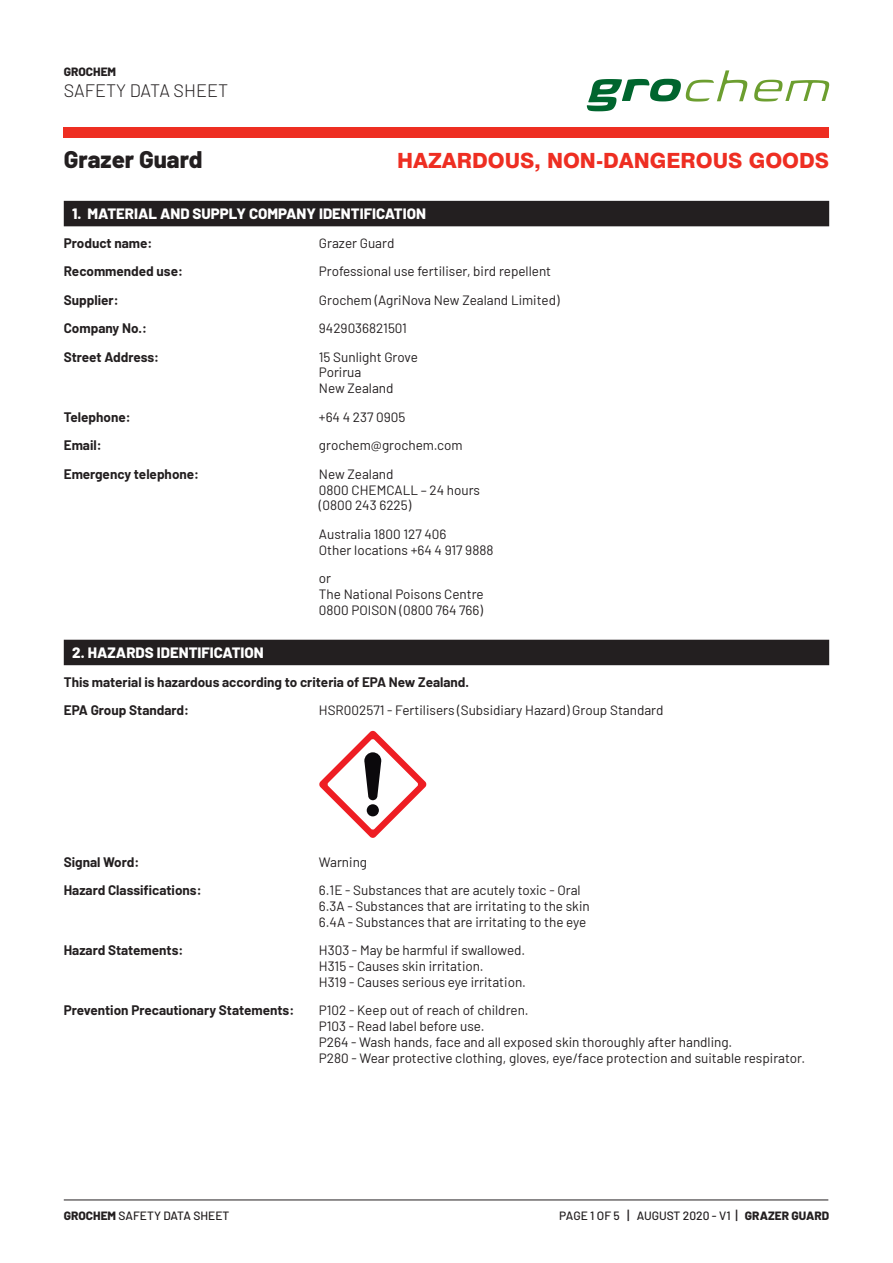
<style>
.page{position:relative;width:893px;height:1263px;background:#fff}
.page>*{position:absolute;margin:0;border:0;box-sizing:border-box;transform-origin:0 0}
.t1{font:800 24px "Barlow";color:#231f20}
.t2{font:800 21px "Swiss 721 BT";color:#ee2e22}
.t3{font:300 18px "Barlow";color:#231f20}
.t4{font:800 15px "Barlow";color:#fff}
.t5{font:13.5px/15.8px "Barlow";color:#231f20}
.t6{font:700 13.5px/28.5px "Barlow";color:#231f20}
.t7{font:500 12px "Barlow";color:#231f20}
.t8{font:800 12px "Barlow";color:#231f20}
.s1{font-weight:800}
.s2{font-size:13.5px}
</style>
<div class="page">
<svg style="left:754px;top:80px;width:75px;height:22px"></svg>
<svg style="left:587px;top:70px;width:160px;height:41px"></svg>
<hr style="left:64px;top:1199px;width:764px;height:1px;background:#231f20">
<div style="left:64px;top:201px;width:765px;height:25px;background:#231f20"></div>
<div style="left:64px;top:640px;width:765px;height:25px;background:#231f20"></div>
<svg style="left:319px;top:730px;width:108px;height:108px"></svg>
<div style="left:367px;top:804px;width:12px;height:12px;background:#0b090c;border-radius:50%"></div>
<div style="left:64px;top:128px;width:765px;height:10px;background:#ee2e22"></div>
<p class="t8" style="left:64px;top:63px;width:54px">GROCHEM</p>
<h3 class="t3" style="left:64px;top:78px;width:166px">SAFETY DATA SHEET</h3>
<h1 class="t1" style="left:64px;top:141px;width:140px">Grazer Guard</h1>
<h2 class="t2" style="left:397px;top:148px;width:434px">HAZARDOUS, NON-DANGEROUS GOODS</h2>
<p class="t4" style="left:72px;top:203px;width:355px">1. MATERIAL AND SUPPLY COMPANY IDENTIFICATION</p>
<p class="t6" style="left:64px;top:227px;width:90px">Product name:</p>
<p class="t5" style="left:319px;top:234px;width:77px">Grazer Guard</p>
<p class="t6" style="left:64px;top:256px;width:121px">Recommended use:</p>
<p class="t5" style="left:319px;top:262px;width:234px">Professional use fertiliser, bird repellent</p>
<p class="t6" style="left:64px;top:284px;width:56px">Supplier:</p>
<p class="t5" style="left:319px;top:291px;width:242px">Grochem (AgriNova New Zealand Limited)</p>
<p class="t6" style="left:64px;top:313px;width:85px">Company No.:</p>
<p class="t5" style="left:319px;top:319px;width:89px">9429036821501</p>
<p class="t6" style="left:64px;top:341px;width:97px">Street Address:</p>
<p class="t5" style="left:319px;top:348px;width:101px">15 Sunlight Grove<br>Porirua<br>New Zealand</p>
<p class="t6" style="left:64px;top:402px;width:68px">Telephone:</p>
<p class="t5" style="left:319px;top:408px;width:88px">+64 4 237 0905</p>
<p class="t6" style="left:64px;top:430px;width:39px">Email:</p>
<p class="t5" style="left:319px;top:436px;width:145px">grochem@grochem.com</p>
<p class="t6" style="left:64px;top:459px;width:137px">Emergency telephone:</p>
<p class="t5" style="left:319px;top:465px;width:163px">New Zealand<br>0800 CHEMCALL – 24 hours (0800 243 6225)</p>
<p class="t5" style="left:319px;top:525px;width:176px">Australia 1800 127 406<br>Other locations +64 4 917 9888</p>
<p class="t5" style="left:319px;top:569px;width:166px">or<br>The National Poisons Centre<br>0800 POISON (0800 764 766)</p>
<p class="t4" style="left:72px;top:641px;width:193px">2. HAZARDS IDENTIFICATION</p>
<p class="t6" style="left:64px;top:666px;width:407px">This material is hazardous according to criteria of EPA New Zealand.<br>EPA Group Standard:</p>
<p class="t5" style="left:319px;top:701px;width:346px">HSR002571 - Fertilisers (Subsidiary Hazard) Group Standard</p>
<p class="t6" style="left:64px;top:847px;width:77px">Signal Word:</p>
<p class="t5" style="left:319px;top:853px;width:50px">Warning</p>
<p class="t6" style="left:64px;top:875px;width:139px">Hazard Classifications:</p>
<p class="t5" style="left:319px;top:881px;width:272px">6.1E - Substances that are acutely toxic - Oral<br>6.3A - Substances that are irritating to the skin<br>6.4A - Substances that are irritating to the eye</p>
<p class="t6" style="left:64px;top:935px;width:121px">Hazard Statements:</p>
<p class="t5" style="left:319px;top:941px;width:208px">H303 - May be harmful if swallowed.<br>H315 - Causes skin irritation.<br>H319 - Causes serious eye irritation.</p>
<p class="t6" style="left:64px;top:995px;width:232px">Prevention Precautionary Statements:</p>
<p class="t5" style="left:319px;top:1001px;width:488px">P102 - Keep out of reach of children.<br>P103 - Read label before use.<br>P264 - Wash hands, face and all exposed skin thoroughly after handling.<br>P280 - Wear protective clothing, gloves, eye/face protection and suitable respirator.</p>
<p class="t7" style="left:64px;top:1207px;width:167px"><span class="s1">GROCHEM</span> SAFETY DATA SHEET</p>
<p class="t7" style="left:559px;top:1207px;width:271px">PAGE 1 OF 5 <span class="s2">|</span> AUGUST 2020 - V1 <span class="s2">|</span> <span class="s1">GRAZER GUARD</span></p>
</div>
